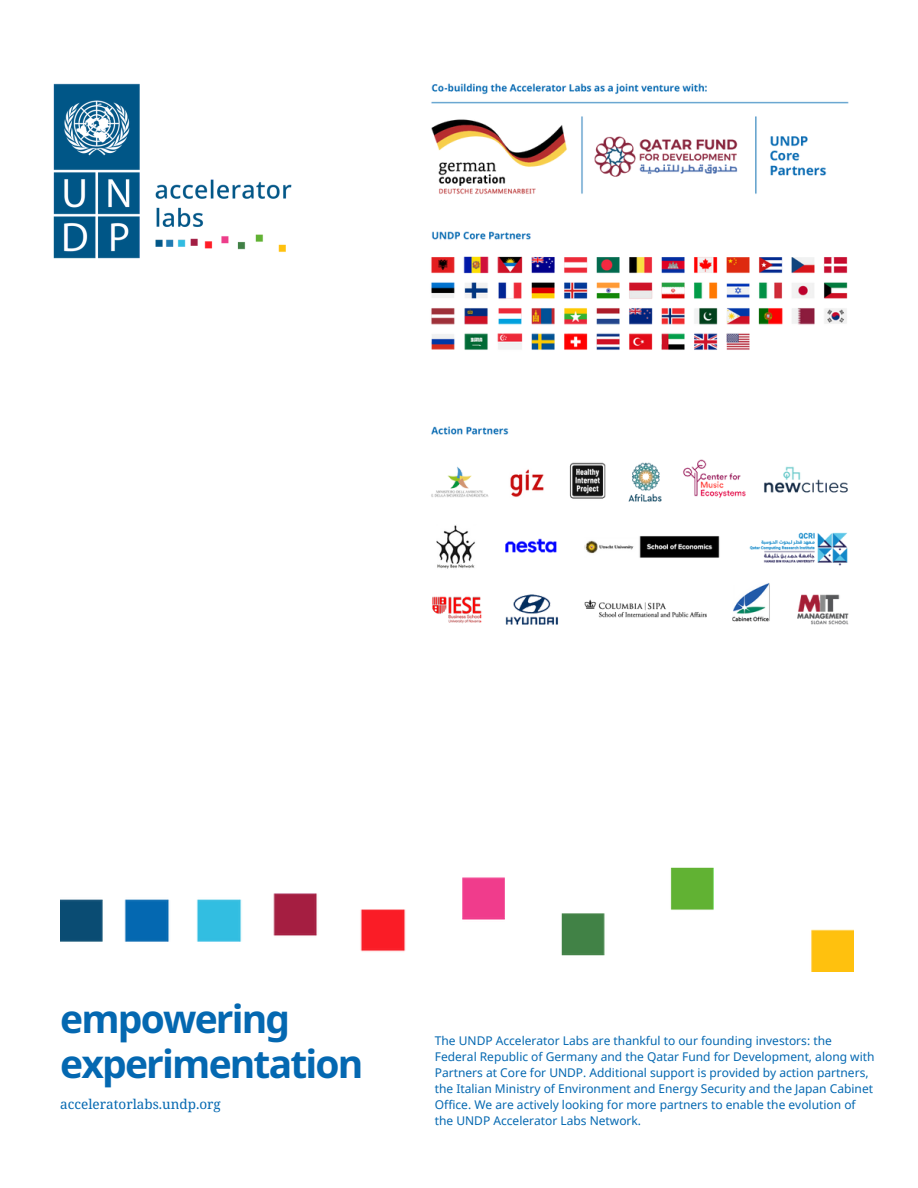
<style>
.page{position:relative;width:918px;height:1188px;background:#fff}
.page>*{position:absolute;margin:0;border:0;box-sizing:border-box;transform-origin:0 0}
.t1{font:700 39px/45px "Noto Sans";letter-spacing:-.045em;color:#0468b1}
.t2{font:13.5px "Noto Serif";color:#0468b1}
.t3{font:12px/16px "Noto Sans";color:#0468b1}
</style>
<div class="page">
<img style="left:53px;top:83px;width:239px;height:176px">
<img style="left:431px;top:83px;width:418px;height:542px">
<img style="left:60px;top:867px;width:793px;height:105px">
<h1 class="t1" style="left:60px;top:995px;width:305px">empowering experimentation</h1>
<p class="t2" style="left:60px;top:1095px;width:162px">acceleratorlabs.undp.org</p>
<p class="t3" style="left:435px;top:1032px;width:441px">The UNDP Accelerator Labs are thankful to our founding investors: the Federal Republic of Germany and the Qatar Fund for Development, along with Partners at Core for UNDP. Additional support is provided by action partners, the Italian Ministry of Environment and Energy Security and the Japan Cabinet Office. We are actively looking for more partners to enable the evolution of the UNDP Accelerator Labs Network.</p>
</div>
